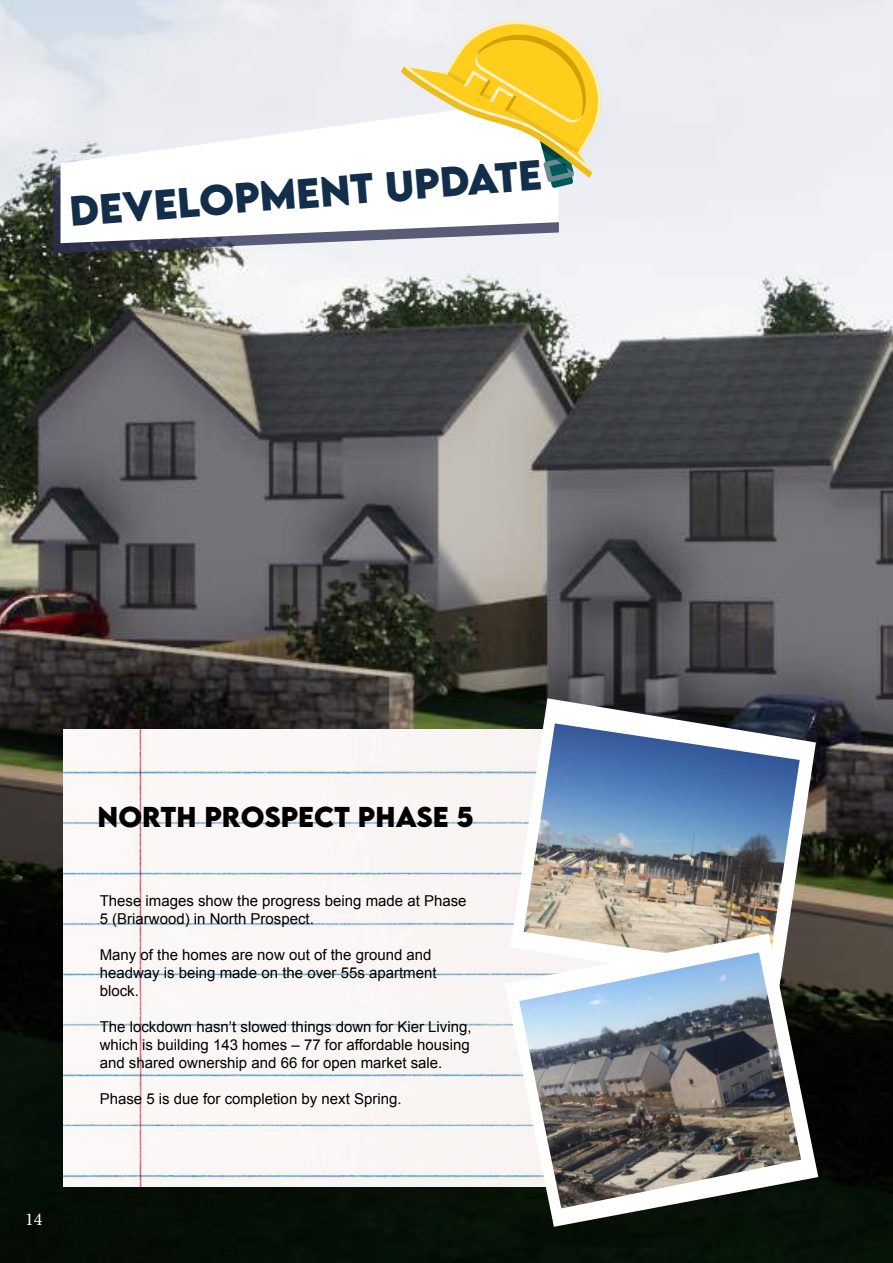
<style>
.page{position:relative;width:893px;height:1263px;background:#fff}
.page>*{position:absolute;margin:0;border:0;box-sizing:border-box;transform-origin:0 0}
.t1{font:700 37.5px "LEMONMILK";color:#132e4a}
.t2{font:700 25.5px "LEMONMILK";color:#000}
.t3{font:18px "Minion Pro";color:#fff}
.t4{font:15px/18px "Arial";color:#000}
</style>
<div class="page">
<img style="left:0;top:0;width:893px;height:1263px">
<svg style="left:53px;top:106px;width:506px;height:147px;fill:#eeeff3"></svg>
<svg style="left:61px;top:96px;width:498px;height:147px"></svg>
<svg style="left:401px;top:11px;width:211px;height:177px"></svg>
<img style="left:64px;top:729px;width:446px;height:457px">
<svg style="left:510px;top:698px;width:306px;height:236px"></svg>
<img style="left:524px;top:723px;width:276px;height:211px">
<svg style="left:504px;top:934px;width:314px;height:293px"></svg>
<img style="left:519px;top:952px;width:282px;height:256px">
<h1 class="t1" style="left:67px;top:188px;width:475px;rotate:-5deg">DEVELOPMENT UPDATE</h1>
<p class="t3" style="left:25px;top:1207px;width:19px">14</p>
<h2 class="t2" style="left:98px;top:800px;width:378px">NORTH PROSPECT PHASE 5</h2>
<p class="t4" style="left:100px;top:892px;width:368px">These images show the progress being made at Phase<br>5 (Briarwood) in North Prospect.</p>
<p class="t4" style="left:100px;top:946px;width:338px">Many of the homes are now out of the ground and headway is being made on the over 55s apartment block.</p>
<p class="t4" style="left:100px;top:1018px;width:373px">The lockdown hasn’t slowed things down for Kier Living, which is building 143 homes – 77 for affordable housing and shared ownership and 66 for open market sale.</p>
<p class="t4" style="left:100px;top:1090px;width:303px">Phase 5 is due for completion by next Spring.</p>
</div>
